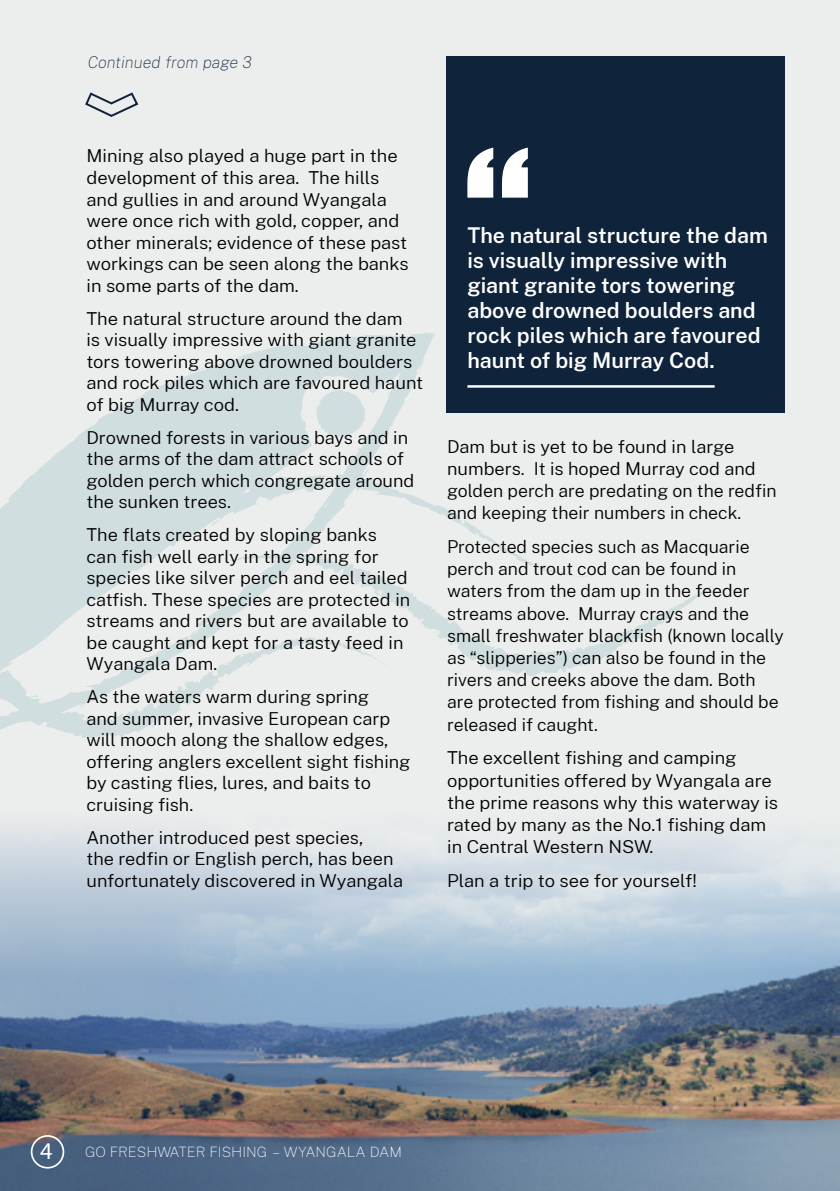
<style>
.page{position:relative;width:840px;height:1191px;background:#fff}
.page>*{position:absolute;margin:0;border:0;box-sizing:border-box;transform-origin:0 0}
.t1{font:24px "Myriad Pro";color:#fff}
.t2{font:600 21.4px/25px "Public Sans NSW";color:#fff}
.Body_Copy__RL{font:300 17.6px/21.6px "Public Sans NSW";color:#000;scale:1.04 1}
.Body_Copy__RL-2{font:300 17.6px/21.6px "Public Sans NSW";color:#000;scale:1.05 1}
.Body_Copy__RL-3{font:300 17.6px/22.2px "Public Sans NSW";color:#000}
.t3{font:italic 100 16px "Public Sans NSW";color:#0f233a;scale:1.04 1}
.t4{font:100 14px "Public Sans NSW";color:#fff;scale:1.05 1}
</style>
<div class="page">
<div style="left:0;top:0;width:839px;height:1191px;background:#eceded"></div>
<svg style="left:85px;top:92px;width:54px;height:25px"></svg>
<img style="left:0;top:833px;width:839px;height:358px">
<div style="left:31px;top:1135px;width:33px;height:33px;border:2px solid #fff;border-radius:50%"></div>
<svg style="left:0;top:333px;width:714px;height:544px"></svg>
<svg style="left:315px;top:389px;width:50px;height:48px"></svg>
<div style="left:446px;top:57px;width:338px;height:356px;background:#0f233a"></div>
<svg style="left:467px;top:148px;width:60px;height:50px"></svg>
<hr style="left:467px;top:385px;width:247px;height:3px;background:#fff">
<p class="t3" style="left:88px;top:52px;width:159px">Continued from page 3</p>
<p class="Body_Copy__RL-2" style="left:86px;top:144px;width:308px">Mining also played a huge part in the development of this area. The hills and gullies in and around Wyangala were once rich with gold, copper, and other minerals; evidence of these past workings can be seen along the banks in some parts of the dam.</p>
<p class="Body_Copy__RL-2" style="left:86px;top:306px;width:322px">The natural structure around the dam<br>is visually impressive with giant granite tors towering above drowned boulders and rock piles which are favoured haunt of big Murray cod.</p>
<p class="Body_Copy__RL" style="left:86px;top:425px;width:317px">Drowned forests in various bays and in the arms of the dam attract schools of golden perch which congregate around the sunken trees.</p>
<p class="Body_Copy__RL" style="left:86px;top:523px;width:313px">The flats created by sloping banks can fish well early in the spring for species like silver perch and eel tailed catfish. These species are protected in streams and rivers but are available to be caught and kept for a tasty feed in Wyangala Dam.</p>
<p class="Body_Copy__RL" style="left:86px;top:685px;width:313px">As the waters warm during spring<br>and summer, invasive European carp will mooch along the shallow edges, offering anglers excellent sight fishing by casting flies, lures, and baits to cruising fish.</p>
<p class="Body_Copy__RL" style="left:86px;top:825px;width:306px">Another introduced pest species,<br>the redfin or English perch, has been unfortunately discovered in Wyangala</p>
<p class="t2" style="left:467px;top:221px;width:302px">The natural structure the dam is visually impressive with giant granite tors towering above drowned boulders and rock piles which are favoured haunt of big Murray Cod.</p>
<p class="Body_Copy__RL" style="left:447px;top:434px;width:318px;line-height:22.2px">Dam but is yet to be found in large numbers. It is hoped Murray cod and golden perch are predating on the redfin and keeping their numbers in check.</p>
<p class="Body_Copy__RL-3" style="left:447px;top:534px;width:338px">Protected species such as Macquarie perch and trout cod can be found in waters from the dam up in the feeder streams above. Murray crays and the small freshwater blackfish (known locally as “slipperies”) can also be found in the rivers and creeks above the dam. Both are protected from fishing and should be released if caught.</p>
<p class="Body_Copy__RL-2" style="left:447px;top:745px;width:316px;line-height:22.2px">The excellent fishing and camping opportunities offered by Wyangala are the prime reasons why this waterway is rated by many as the No.1 fishing dam in Central Western NSW.</p>
<p class="Body_Copy__RL-2" style="left:447px;top:868px;width:239px">Plan a trip to see for yourself!</p>
<h1 class="t1" style="left:40px;top:1136px;width:14px">4</h1>
<p class="t4" style="left:85px;top:1142px;width:303px">GO FRESHWATER FISHING – WYANGALA DAM</p>
</div>
